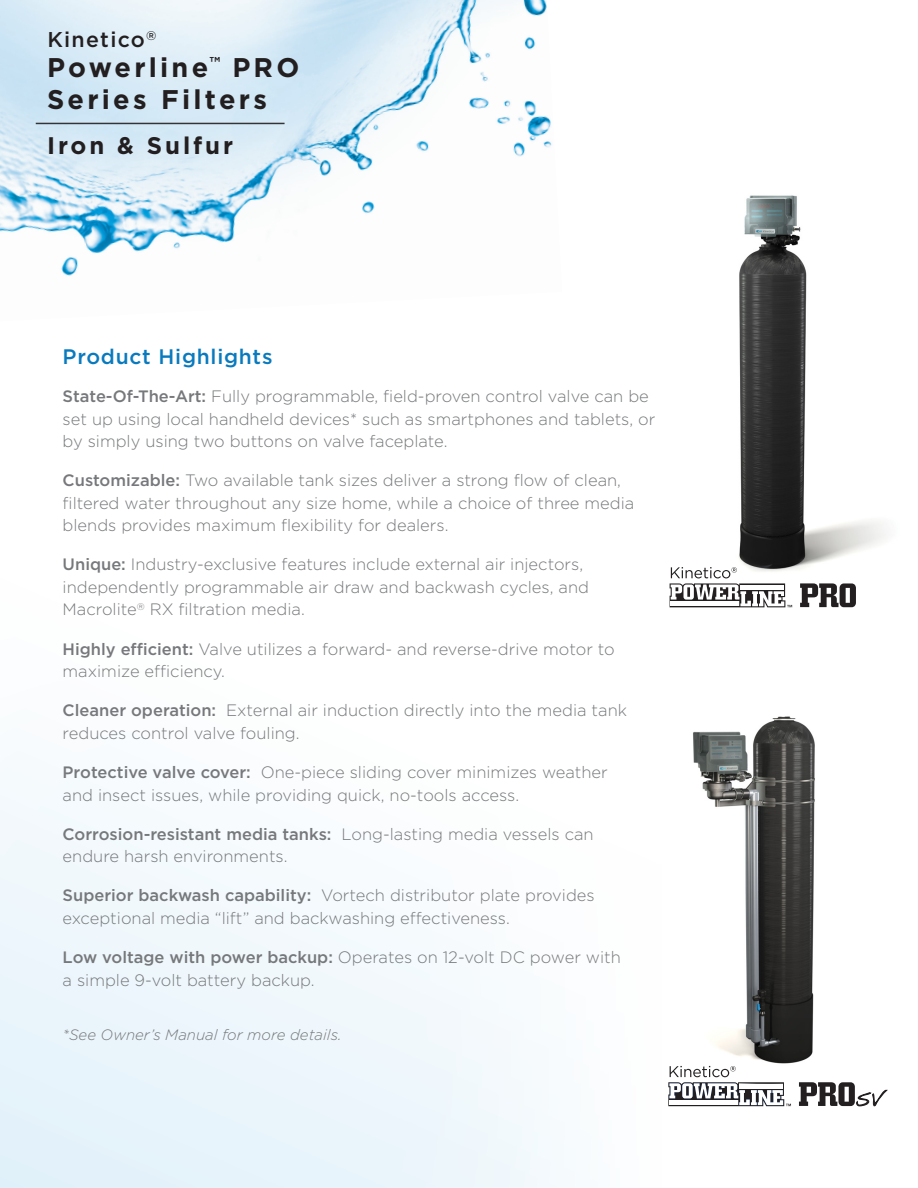
<style>
.page{position:relative;width:918px;height:1188px;background:#fff}
.page>*{position:absolute;margin:0;border:0;box-sizing:border-box;transform-origin:0 0}
.t1{font:700 27px "Gotham";letter-spacing:.12em;color:#231f20}
.t2{font:700 24px "Gotham";letter-spacing:.12em;color:#231f20}
.t3{font:500 21.3px "Gotham";letter-spacing:.06em;color:#231f20}
.t4{font:500 21px "Gotham";letter-spacing:.035em;color:#097abe}
.t5{font:300 16.5px/22.5px "Gotham";color:#76787b}
.t6{font:500 16.5px "Gotham";color:#76787b}
.t7{font:italic 300 15px "Gotham";color:#76787b}
.s1{font-weight:500}
.s2{font-weight:300}
</style>
<div class="page">
<div style="left:0;top:515px;width:662px;height:673px;background:linear-gradient(to bottom,#fff,#ebf5fb)"></div>
<img style="left:693px;top:716px;width:122px;height:350px">
<img style="left:0;top:0;width:552px;height:276px">
<img style="left:739px;top:195px;width:148px;height:375px">
<hr style="left:36px;top:123px;width:249px;height:1px;background:#231f20">
<svg style="left:800px;top:583px;width:56px;height:24px"></svg>
<svg style="left:670px;top:567px;width:122px;height:40px"></svg>
<svg style="left:799px;top:1082px;width:89px;height:24px"></svg>
<svg style="left:668px;top:1066px;width:123px;height:40px"></svg>
<p class="t3" style="left:47px;top:27px;width:111px">Kinetico<sup>®</sup></p>
<p class="t1" style="left:47px;top:52px;width:254px">Powerline<sup>™</sup> PRO</p>
<p class="t1" style="left:47px;top:84px;width:221px">Series Filters</p>
<p class="t2" style="left:47px;top:132px;width:188px">Iron &amp; Sulfur</p>
<p class="t4" style="left:63px;top:344px;width:211px">Product Highlights</p>
<p class="t5" style="left:63px;top:385px;width:594px"><span class="s1">State-Of-The-Art:</span> Fully programmable, field-proven control valve can be set up using local handheld devices* such as smartphones and tablets, or by simply using two buttons on valve faceplate.</p>
<p class="t5" style="left:63px;top:469px;width:560px"><span class="s1">Customizable:</span> Two available tank sizes deliver a strong flow of clean,</p>
<p class="t5" style="left:63px;top:491px;width:573px">filtered water throughout any size home, while a choice of three media blends provides maximum flexibility for dealers.</p>
<p class="t5" style="left:63px;top:553px;width:522px"><span class="s1">Unique:</span> Industry-exclusive features include external air injectors,</p>
<p class="t5" style="left:63px;top:576px;width:528px">independently programmable air draw and backwash cycles, and</p>
<p class="t5" style="left:63px;top:598px;width:244px">Macrolite<sup>®</sup> RX filtration media.</p>
<p class="t5" style="left:63px;top:637px;width:554px"><span class="s1">Highly efficient:</span> Valve utilizes a forward- and reverse-drive motor to</p>
<p class="t5" style="left:63px;top:660px;width:164px">maximize efficiency.</p>
<p class="t5" style="left:63px;top:699px;width:566px"><span class="s1">Cleaner operation:</span> External air induction directly into the media tank</p>
<p class="t5" style="left:63px;top:722px;width:239px">reduces control valve fouling.</p>
<p class="t5" style="left:63px;top:761px;width:547px"><span class="s1">Protective valve cover:</span> One-piece sliding cover minimizes weather</p>
<p class="t5" style="left:63px;top:783px;width:458px">and insect issues, while providing quick, no-tools access.</p>
<p class="t6" style="left:63px;top:824px;width:533px">Corrosion-resistant media tanks: <span class="s2">Long-lasting media vessels can</span></p>
<p class="t5" style="left:63px;top:845px;width:227px">endure harsh environments.</p>
<p class="t5" style="left:63px;top:884px;width:534px"><span class="s1">Superior backwash capability:</span> Vortech distributor plate provides</p>
<p class="t5" style="left:63px;top:907px;width:449px">exceptional media “lift” and backwashing effectiveness.</p>
<p class="t5" style="left:63px;top:946px;width:560px"><span class="s1">Low voltage with power backup:</span> Operates on 12-volt DC power with</p>
<p class="t5" style="left:63px;top:968px;width:254px">a simple 9-volt battery backup.</p>
<p class="t7" style="left:63px;top:1026px;width:280px">*See Owner’s Manual for more details.</p>
</div>
